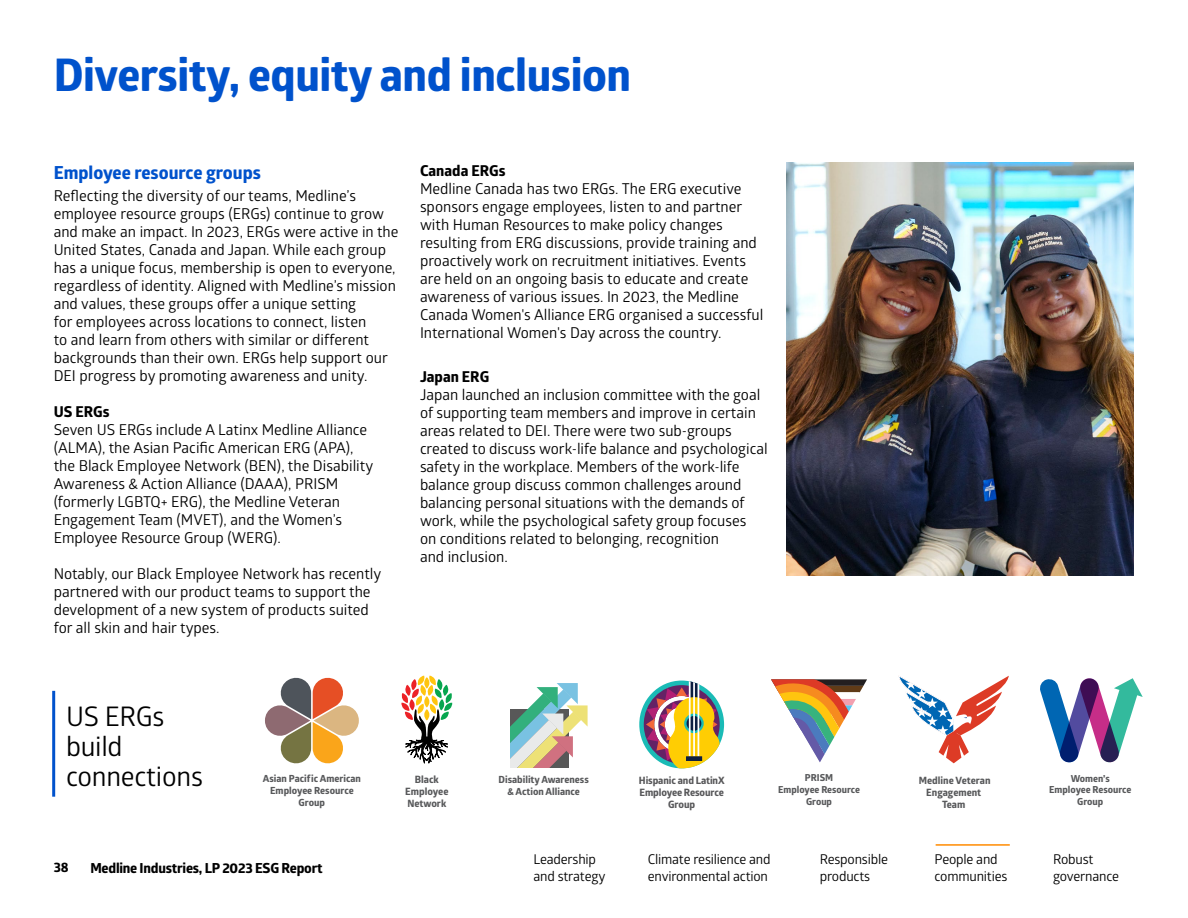
<style>
.page{position:relative;width:1188px;height:918px;background:#fff}
.page>*{position:absolute;margin:0;border:0;box-sizing:border-box;transform-origin:0 0}
.t1{font:800 45px "Glober";letter-spacing:-.01em;color:#0052cc}
.t2{font:27px/30px "Glober";letter-spacing:-.01em;color:#000}
.t3{font:800 18px "Glober";color:#0052cc}
.t4{font:15px/18px "Glober";color:#000}
.t5{font:800 15px "Glober";color:#000}
.t6{font:800 13.8px "Glober";letter-spacing:-.015em;color:#000}
.t7{font:13.5px/16.2px "Glober";letter-spacing:-.015em;color:#000}
.t8{font:800 13.5px "Glober";color:#000}
.t9{font:800 10.2px/12px "Glober";letter-spacing:-.01em;color:#58585a;text-align:center}
.t10{font:800 10.05px/12.1px "Glober";color:#58595b;text-align:center}
.t11{font:800 9.9px/11.9px "Glober";color:#58595b;text-align:center}
.t12{font:800 9.75px/11.7px "Glober";color:#58595b;text-align:center}
.t13{font:800 9.6px/11.6px "Glober";color:#58595b;text-align:center}
</style>
<div class="page">
<hr style="left:936px;top:844px;width:74px;height:2px;background:#ff8b00">
<hr style="left:52px;top:691px;width:3px;height:106px;background:#0052cc">
<img style="left:786px;top:162px;width:348px;height:414px">
<svg style="left:265px;top:677px;width:94px;height:87px"></svg>
<svg style="left:401px;top:676px;width:51px;height:87px"></svg>
<svg style="left:510px;top:683px;width:78px;height:85px"></svg>
<svg style="left:898px;top:675px;width:111px;height:88px"></svg>
<svg style="left:771px;top:679px;width:96px;height:83px"></svg>
<svg style="left:1040px;top:678px;width:103px;height:84px"></svg>
<svg style="left:639px;top:681px;width:85px;height:87px"></svg>
<svg style="left:685px;top:715px;width:18px;height:17px"></svg>
<div style="left:684px;top:714px;width:20px;height:19px;border:2px solid #1abbb6;border-radius:50%"></div>
<hr style="left:689px;top:681px;width:2px;height:75px;background:#fff">
<hr style="left:693px;top:681px;width:2px;height:75px;background:#fff">
<hr style="left:698px;top:681px;width:1px;height:75px;background:#fff">
<div style="left:686px;top:756px;width:16px;height:5px;background:#0d1e41"></div>
<h1 class="t1" style="left:54px;top:42px;width:579px">Diversity, equity and inclusion</h1>
<p class="t3" style="left:54px;top:159px;width:209px">Employee resource groups</p>
<p class="t4" style="left:54px;top:186px;width:346px">Reflecting the diversity of our teams, Medline’s employee resource groups (ERGs) continue to grow and make an impact. In 2023, ERGs were active in the United States, Canada and Japan. While each group has a unique focus, membership is open to everyone, regardless of identity. Aligned with Medline’s mission and values, these groups offer a unique setting<br>for employees across locations to connect, listen<br>to and learn from others with similar or different backgrounds than their own. ERGs help support our DEI progress by promoting awareness and unity.</p>
<p class="t5" style="left:54px;top:401px;width:57px">US ERGs</p>
<p class="t4" style="left:54px;top:420px;width:321px">Seven US ERGs include A Latinx Medline Alliance (ALMA), the Asian Pacific American ERG (APA), the Black Employee Network (BEN), the Disability Awareness &amp; Action Alliance (DAAA), PRISM (formerly LGBTQ+ ERG), the Medline Veteran Engagement Team (MVET), and the Women’s Employee Resource Group (WERG).</p>
<p class="t4" style="left:54px;top:564px;width:329px">Notably, our Black Employee Network has recently partnered with our product teams to support the development of a new system of products suited for all skin and hair types.</p>
<p class="t5" style="left:420px;top:160px;width:87px">Canada ERGs</p>
<p class="t4" style="left:420px;top:179px;width:345px">Medline Canada has two ERGs. The ERG executive sponsors engage employees, listen to and partner with Human Resources to make policy changes resulting from ERG discussions, provide training and proactively work on recruitment initiatives. Events are held on an ongoing basis to educate and create awareness of various issues. In 2023, the Medline Canada Women's Alliance ERG organised a successful International Women's Day across the country.</p>
<p class="t5" style="left:420px;top:366px;width:71px">Japan ERG</p>
<p class="t4" style="left:420px;top:385px;width:349px">Japan launched an inclusion committee with the goal of supporting team members and improve in certain areas related to DEI. There were two sub‑groups created to discuss work-life balance and psychological safety in the workplace. Members of the work-life balance group discuss common challenges around balancing personal situations with the demands of work, while the psychological safety group focuses<br>on conditions related to belonging, recognition<br>and inclusion.</p>
<h2 class="t2" style="left:66px;top:700px;width:138px">US ERGs build connections</h2>
<p class="t13" style="left:778px;top:772px;width:83px">PRISM<br>Employee Resource<br>Group</p>
<p class="t12" style="left:1049px;top:772px;width:84px">Women’s<br>Employee Resource<br>Group</p>
<p class="t11" style="left:263px;top:773px;width:100px">Asian Pacific American<br>Employee Resource<br>Group</p>
<p class="t10" style="left:405px;top:773px;width:45px">Black<br>Employee<br>Network</p>
<p class="t11" style="left:499px;top:774px;width:92px">Disability Awareness &amp; Action Alliance</p>
<p class="t10" style="left:919px;top:774px;width:73px">Medline Veteran<br>Engagement<br>Team</p>
<p class="t9" style="left:639px;top:774px;width:87px">Hispanic and LatinX<br>Employee Resource<br>Group</p>
<p class="t8" style="left:54px;top:858px;width:17px">38</p>
<p class="t6" style="left:90px;top:858px;width:234px">Medline Industries, LP 2023 ESG Report</p>
<p class="t7" style="left:648px;top:851px;width:124px">Climate resilience and environmental action</p>
<p class="t7" style="left:820px;top:851px;width:70px">Responsible products</p>
<p class="t7" style="left:935px;top:851px;width:74px">People and communities</p>
<p class="t7" style="left:1053px;top:851px;width:67px">Robust governance</p>
<p class="t7" style="left:534px;top:851px;width:73px">Leadership and strategy</p>
</div>
